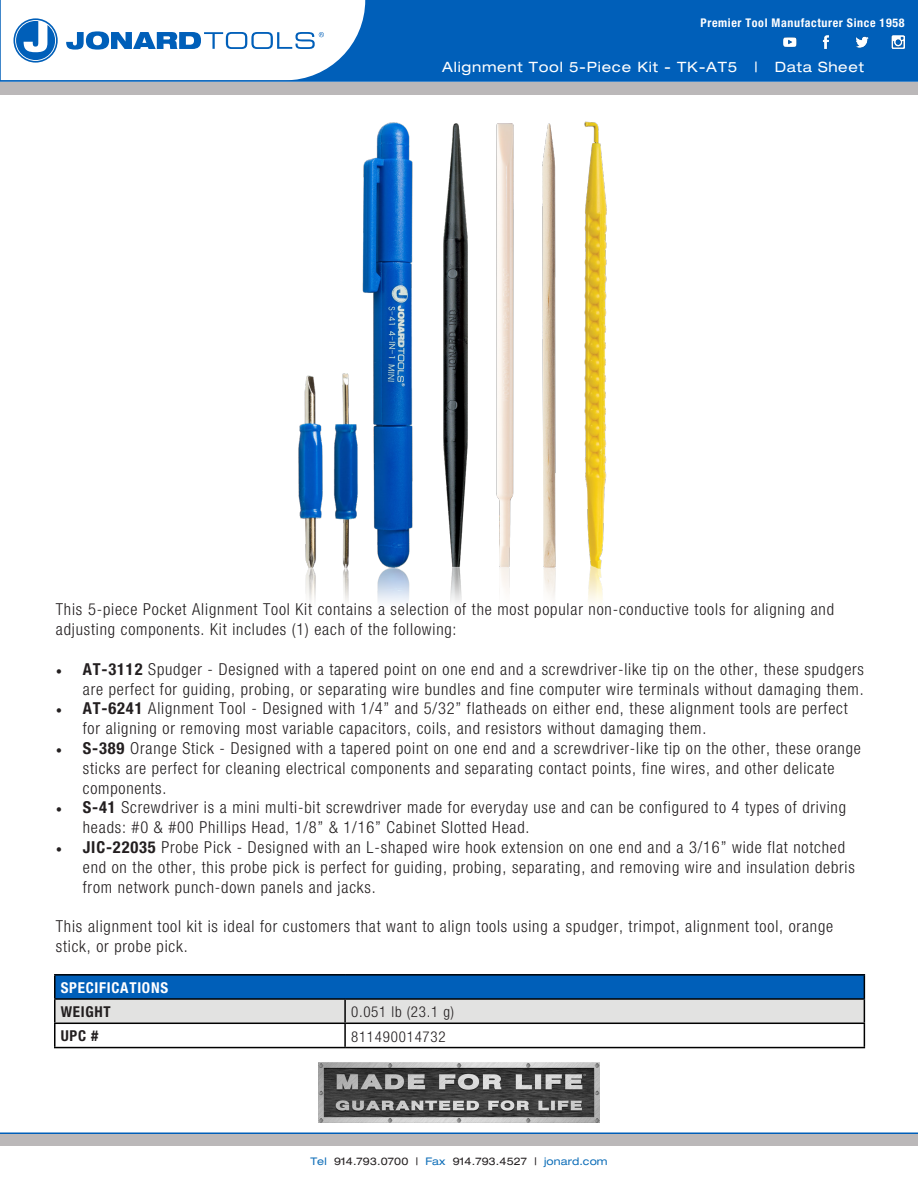
<style>
.page{position:relative;width:918px;height:1188px;background:#fff}
.page>*{position:absolute;margin:0;border:0;box-sizing:border-box;transform-origin:0 0}
.t1{font:300 condensed 16.5px/19.8px "Helvetica Neue";letter-spacing:.05em;color:#231f20}
.t2{font:300 condensed 15px "Helvetica Neue";letter-spacing:.05em;color:#231f20}
.t3{font:700 condensed 15px "Helvetica Neue";letter-spacing:.05em;color:#fff}
.t4{font:700 condensed 15px "Helvetica Neue";letter-spacing:.05em;color:#231f20}
.t5{font:expanded 14.25px "Helvetica Neue";letter-spacing:.05em;color:#fff}
.t6{font:700 condensed 12px "Helvetica Neue";letter-spacing:.05em;color:#fff}
.t7{font:expanded 10.5px "Helvetica Neue";letter-spacing:.01em;color:#231f20}
.s1{font-family:"Minion Pro";font-weight:400;font-stretch:normal}
.s2{font-weight:700}
.s3{color:#0e6eb8}
</style>
<div class="page">
<div style="left:1px;top:0;width:917px;height:81px;background:#005fb9"></div>
<div style="left:0;top:82px;width:918px;height:12px;background:#bbb8b9"></div>
<div style="left:0;top:1134px;width:918px;height:12px;background:#bbb8b9"></div>
<img style="left:319px;top:1062px;width:280px;height:60px">
<hr style="left:0;top:1132px;width:918px;height:2px;background:#005fb9">
<svg style="left:1px;top:0;width:364px;height:80px"></svg>
<hr style="left:0;top:80px;width:918px;height:2px;background:#005fb9">
<img style="left:783px;top:35px;width:122px;height:14px">
<hr style="left:54px;top:1000px;width:2px;height:23px;background:#000">
<hr style="left:54px;top:1023px;width:291px;height:1px;background:#000">
<hr style="left:54px;top:1024px;width:2px;height:23px;background:#000">
<hr style="left:54px;top:1047px;width:291px;height:1px;background:#000">
<hr style="left:345px;top:1047px;width:520px;height:1px;background:#000">
<hr style="left:54px;top:974px;width:291px;height:2px;background:#000">
<hr style="left:54px;top:976px;width:2px;height:22px;background:#000">
<hr style="left:345px;top:974px;width:520px;height:2px;background:#000">
<svg style="left:55px;top:976px;width:810px;height:71px"></svg>
<hr style="left:54px;top:998px;width:291px;height:2px;background:#000">
<hr style="left:345px;top:998px;width:520px;height:2px;background:#000">
<img style="left:152px;top:80px;width:614px;height:523px">
<p class="t6" style="left:701px;top:15px;width:205px">Premier Tool Manufacturer Since 1958</p>
<p class="t5" style="left:442px;top:58px;width:423px">Alignment Tool 5-Piece Kit - TK-AT5 | Data Sheet</p>
<p class="t1" style="left:56px;top:600px;width:780px">This 5-piece Pocket Alignment Tool Kit contains a selection of the most popular non-conductive tools for aligning and adjusting components. Kit includes (1) each of the following:</p>
<p class="t1" style="left:56px;top:659px;width:810px;text-align:right"><span class="s1">•</span> <span class="s2">AT-3112</span> Spudger - Designed with a tapered point on one end and a screwdriver-like tip on the other, these spudgers are perfect for guiding, probing, or separating wire bundles and fine computer wire terminals without damaging them.</p>
<p class="t1" style="left:83px;top:699px;width:766px;text-indent:-27px"><span class="s1">•</span> <span class="s2">AT-6241</span> Alignment Tool - Designed with 1/4” and 5/32” flatheads on either end, these alignment tools are perfect for aligning or removing most variable capacitors, coils, and resistors without damaging them.</p>
<p class="t1" style="left:83px;top:738px;width:780px;text-indent:-27px"><span class="s1">•</span> <span class="s2">S-389</span> Orange Stick - Designed with a tapered point on one end and a screwdriver-like tip on the other, these orange sticks are perfect for cleaning electrical components and separating contact points, fine wires, and other delicate components.</p>
<p class="t1" style="left:83px;top:798px;width:765px;text-indent:-27px"><span class="s1">•</span> <span class="s2">S-41</span> Screwdriver is a mini multi-bit screwdriver made for everyday use and can be configured to 4 types of driving heads: #0 &amp; #00 Phillips Head, 1/8” &amp; 1/16” Cabinet Slotted Head.</p>
<p class="t1" style="left:83px;top:837px;width:774px;text-indent:-27px"><span class="s1">•</span> <span class="s2">JIC-22035</span> Probe Pick - Designed with an L-shaped wire hook extension on one end and a 3/16” wide flat notched end on the other, this probe pick is perfect for guiding, probing, separating, and removing wire and insulation debris from network punch-down panels and jacks.</p>
<p class="t1" style="left:56px;top:916px;width:779px">This alignment tool kit is ideal for customers that want to align tools using a spudger, trimpot, alignment tool, orange stick, or probe pick.</p>
<p class="t3" style="left:61px;top:979px;width:109px">SPECIFICATIONS</p>
<p class="t4" style="left:61px;top:1003px;width:52px">WEIGHT</p>
<p class="t2" style="left:351px;top:1003px;width:105px">0.051 lb (23.1 g)</p>
<p class="t4" style="left:61px;top:1027px;width:39px">UPC #</p>
<p class="t2" style="left:351px;top:1028px;width:96px">811490014732</p>
<p class="t7" style="left:310px;top:1155px;width:299px"><span class="s3">Tel</span> 914.793.0700 | <span class="s3">Fax</span> 914.793.4527 | <span class="s3">jonard.com</span></p>
</div>
